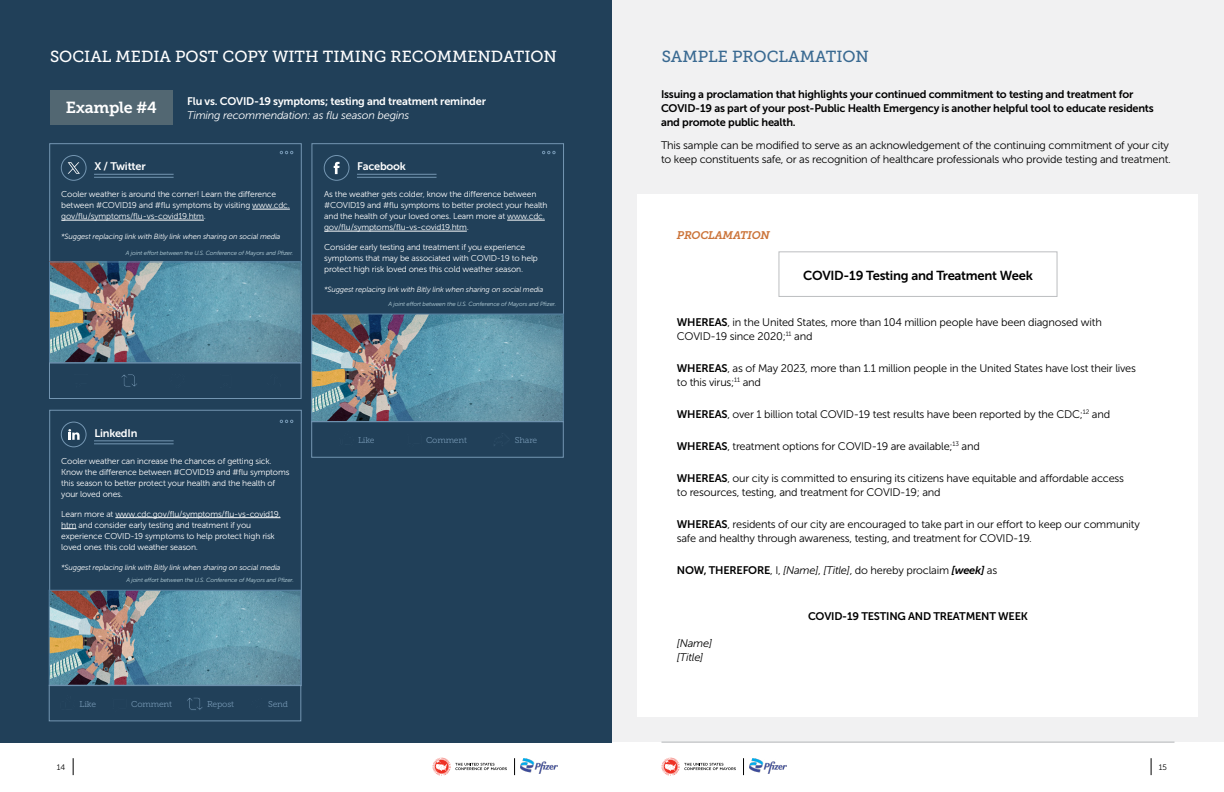
<style>
.page{position:relative;width:1224px;height:792px;background:#fff}
.page>*{position:absolute;margin:0;border:0;box-sizing:border-box;transform-origin:0 0}
.t1{font:16px "Museo Slab 500";color:#fff}
.t2{font:16px "Museo Slab 500";color:#396991}
.t3{font:16px "Museo Slab 700";letter-spacing:-.02em;color:#fff}
.t4{font:13px "Museo Sans 700";letter-spacing:-.02em;color:#000}
.t5{font:11px/14px "Museo Sans 300";letter-spacing:-.02em;color:#000}
.t6{font:11px/14px "Museo Sans 700";letter-spacing:-.02em;color:#000}
.t7{font:11px "Museo Sans 700";letter-spacing:-.02em;color:#fff}
.t8{font:italic 11px "Museo Sans 300";letter-spacing:-.02em;color:#fff}
.t9{font:italic 11px/14px "Museo Sans 300";letter-spacing:-.02em;color:#000}
.t10{font:italic 11px "Museo Slab 700";letter-spacing:-.02em;color:#cb7338}
.t11{font:8.5px/11px "Museo Sans 300";letter-spacing:-.02em;color:#fff}
.t12{font:8.5px "Museo Slab 300";letter-spacing:-.02em;color:#7496b2}
.t13{font:8px "Museo Sans 300";color:#000}
.t14{font:italic 7.5px "Museo Sans 300";letter-spacing:-.02em;color:#fff}
.t15{font:italic 6px "Museo Sans 300";letter-spacing:-.02em;color:#b8d3dc}
.s1{font-family:"Museo Sans 700"}
.s2{font-style:italic}
.s3{font-family:"Museo Sans 700";font-style:italic}
</style>
<div class="page">
<div style="left:612px;top:0;width:612px;height:742px;background:#f1f1f2"></div>
<hr style="left:50px;top:742px;width:512px;height:1px;background:#b1b4b6">
<hr style="left:662px;top:742px;width:512px;height:1px;background:#b1b4b6">
<svg style="left:433px;top:758px;width:74px;height:18px"></svg>
<img style="left:521px;top:758px;width:37px;height:16px">
<svg style="left:514px;top:758px;width:1px;height:17px"></svg>
<svg style="left:662px;top:758px;width:74px;height:18px"></svg>
<img style="left:750px;top:758px;width:37px;height:16px">
<svg style="left:743px;top:758px;width:1px;height:17px"></svg>
<svg style="left:1151px;top:758px;width:1px;height:17px"></svg>
<svg style="left:73px;top:758px;width:1px;height:17px"></svg>
<div style="left:0;top:0;width:612px;height:742px;background:#214059"></div>
<div style="left:50px;top:90px;width:123px;height:35px;background:#526772"></div>
<svg style="left:68px;top:162px;width:12px;height:12px"></svg>
<hr style="left:252px;top:209px;width:38px;height:1px;background:#fff">
<hr style="left:61px;top:220px;width:143px;height:1px;background:#fff">
<div style="left:61px;top:155px;width:25px;height:26px;border:1px solid #7496b2;border-radius:50%"></div>
<hr style="left:94px;top:174px;width:80px;height:1px;background:#7496b2">
<hr style="left:94px;top:177px;width:80px;height:1px;background:#7496b2">
<svg style="left:280px;top:151px;width:13px;height:3px"></svg>
<hr style="left:507px;top:220px;width:38px;height:1px;background:#fff">
<hr style="left:324px;top:231px;width:143px;height:1px;background:#fff">
<div style="left:324px;top:155px;width:25px;height:26px;border:1px solid #7496b2;border-radius:50%"></div>
<hr style="left:357px;top:174px;width:80px;height:1px;background:#7496b2">
<hr style="left:357px;top:177px;width:80px;height:1px;background:#7496b2">
<svg style="left:334px;top:162px;width:6px;height:12px"></svg>
<svg style="left:542px;top:151px;width:13px;height:3px"></svg>
<hr style="left:115px;top:517px;width:165px;height:1px;background:#fff">
<svg style="left:61px;top:528px;width:15px;height:1px"></svg>
<div style="left:61px;top:422px;width:25px;height:25px;border:1px solid #7496b2;border-radius:50%"></div>
<hr style="left:94px;top:441px;width:80px;height:1px;background:#7496b2">
<hr style="left:94px;top:444px;width:80px;height:1px;background:#7496b2">
<svg style="left:280px;top:420px;width:13px;height:3px"></svg>
<svg style="left:68px;top:429px;width:12px;height:11px"></svg>
<div style="left:638px;top:194px;width:560px;height:523px;background:#fff"></div>
<div style="left:779px;top:252px;width:278px;height:45px;border:1px solid #bcbec0"></div>
<img style="left:51px;top:264px;width:248px;height:97px">
<div style="left:49px;top:262px;width:252px;height:101px;border:1px solid #5780a1"></div>
<svg style="left:121px;top:374px;width:16px;height:13px"></svg>
<div style="left:49px;top:363px;width:252px;height:36px;border:1px solid #7496b2"></div>
<img style="left:313px;top:316px;width:248px;height:104px">
<div style="left:311px;top:314px;width:252px;height:108px;border:1px solid #5780a1"></div>
<div style="left:311px;top:421px;width:252px;height:36px;border:1px solid #7496b2"></div>
<img style="left:51px;top:592px;width:248px;height:92px">
<div style="left:49px;top:590px;width:252px;height:96px;border:1px solid #5780a1"></div>
<div style="left:49px;top:685px;width:252px;height:36px;border:1px solid #7496b2"></div>
<svg style="left:187px;top:697px;width:16px;height:13px"></svg>
<h1 class="t1" style="left:50px;top:47px;width:508px">SOCIAL MEDIA POST COPY WITH TIMING RECOMMENDATION</h1>
<h1 class="t3" style="left:66px;top:99px;width:93px">Example #4</h1>
<p class="t7" style="left:94px;top:160px;width:53px">X / Twitter</p>
<p class="t7" style="left:187px;top:95px;width:300px">Flu vs. COVID-19 symptoms; testing and treatment reminder</p>
<p class="t8" style="left:187px;top:109px;width:224px">Timing recommendation: as flu season begins</p>
<p class="t7" style="left:357px;top:160px;width:50px">Facebook</p>
<p class="t11" style="left:61px;top:189px;width:230px">Cooler weather is around the corner! Learn the difference between #COVID19 and #flu symptoms by visiting www.cdc. gov/flu/symptoms/flu-vs-covid19.htm.</p>
<p class="t14" style="left:61px;top:233px;width:221px">*Suggest replacing link with Bitly link when sharing on social media</p>
<p class="t15" style="left:126px;top:250px;width:169px">A joint effort between the U.S. Conference of Mayors and Pfizer.</p>
<p class="t11" style="left:324px;top:189px;width:225px">As the weather gets colder, know the difference between #COVID19 and #flu symptoms to better protect your health and the health of your loved ones. Learn more at www.cdc. gov/flu/symptoms/flu-vs-covid19.htm.</p>
<p class="t11" style="left:324px;top:242px;width:215px">Consider early testing and treatment if you experience symptoms that may be associated with COVID-19 to help protect high risk loved ones this cold weather season.</p>
<p class="t14" style="left:324px;top:286px;width:221px">*Suggest replacing link with Bitly link when sharing on social media</p>
<p class="t15" style="left:389px;top:301px;width:169px">A joint effort between the U.S. Conference of Mayors and Pfizer.</p>
<p class="t7" style="left:94px;top:427px;width:45px">LinkedIn</p>
<p class="t11" style="left:61px;top:455px;width:230px">Cooler weather can increase the chances of getting sick.<br>Know the difference between #COVID19 and #flu symptoms this season to better protect your health and the health of your loved ones.</p>
<p class="t11" style="left:61px;top:508px;width:221px">Learn more at www.cdc.gov/flu/symptoms/flu-vs-covid19. htm and consider early testing and treatment if you experience COVID-19 symptoms to help protect high risk loved ones this cold weather season.</p>
<p class="t14" style="left:61px;top:563px;width:221px">*Suggest replacing link with Bitly link when sharing on social media</p>
<p class="t15" style="left:126px;top:577px;width:169px">A joint effort between the U.S. Conference of Mayors and Pfizer.</p>
<p class="t12" style="left:80px;top:699px;width:18px">Like</p>
<p class="t12" style="left:131px;top:699px;width:42px">Comment</p>
<p class="t12" style="left:207px;top:699px;width:29px">Repost</p>
<p class="t12" style="left:268px;top:699px;width:21px">Send</p>
<p class="t12" style="left:358px;top:435px;width:18px">Like</p>
<p class="t12" style="left:426px;top:436px;width:42px">Comment</p>
<p class="t12" style="left:515px;top:436px;width:24px">Share</p>
<h1 class="t2" style="left:662px;top:47px;width:209px">SAMPLE PROCLAMATION</h1>
<p class="t6" style="left:661px;top:87px;width:494px">Issuing a proclamation that highlights your continued commitment to testing and treatment for<br>COVID-19 as part of your post-Public Health Emergency is another helpful tool to educate residents and promote public health.</p>
<p class="t5" style="left:661px;top:139px;width:511px">This sample can be modified to serve as an acknowledgement of the continuing commitment of your city to keep constituents safe, or as recognition of healthcare professionals who provide testing and treatment.</p>
<p class="t10" style="left:677px;top:229px;width:94px">PROCLAMATION</p>
<p class="t4" style="left:803px;top:268px;width:231px">COVID-19 Testing and Treatment Week</p>
<p class="t5" style="left:677px;top:315px;width:426px"><span class="s1">WHEREAS</span>, in the United States, more than 104 million people have been diagnosed with<br>COVID-19 since 2020;<sup>11</sup> and</p>
<p class="t5" style="left:677px;top:361px;width:461px"><span class="s1">WHEREAS</span>, as of May 2023, more than 1.1 million people in the United States have lost their lives to this virus;<sup>11</sup> and</p>
<p class="t5" style="left:677px;top:407px;width:435px"><span class="s1">WHEREAS</span>, over 1 billion total COVID-19 test results have been reported by the CDC;<sup>12</sup> and</p>
<p class="t5" style="left:677px;top:439px;width:305px"><span class="s1">WHEREAS</span>, treatment options for COVID-19 are available;<sup>13</sup> and</p>
<p class="t5" style="left:677px;top:471px;width:449px"><span class="s1">WHEREAS</span>, our city is committed to ensuring its citizens have equitable and affordable access to resources, testing, and treatment for COVID-19; and</p>
<p class="t5" style="left:677px;top:517px;width:464px"><span class="s1">WHEREAS</span>, residents of our city are encouraged to take part in our effort to keep our community safe and healthy through awareness, testing, and treatment for COVID-19.</p>
<p class="t5" style="left:677px;top:563px;width:322px"><span class="s1">NOW, THEREFORE</span>, I, <span class="s2">[Name]</span>, <span class="s2">[Title]</span>, do hereby proclaim <span class="s3">[week]</span> as</p>
<p class="t6" style="left:808px;top:609px;width:221px">COVID-19 TESTING AND TREATMENT WEEK</p>
<p class="t9" style="left:677px;top:636px;width:37px">[Name] [Title]</p>
<p class="t13" style="left:57px;top:762px;width:10px">14</p>
<p class="t13" style="left:1159px;top:762px;width:10px">15</p>
</div>
